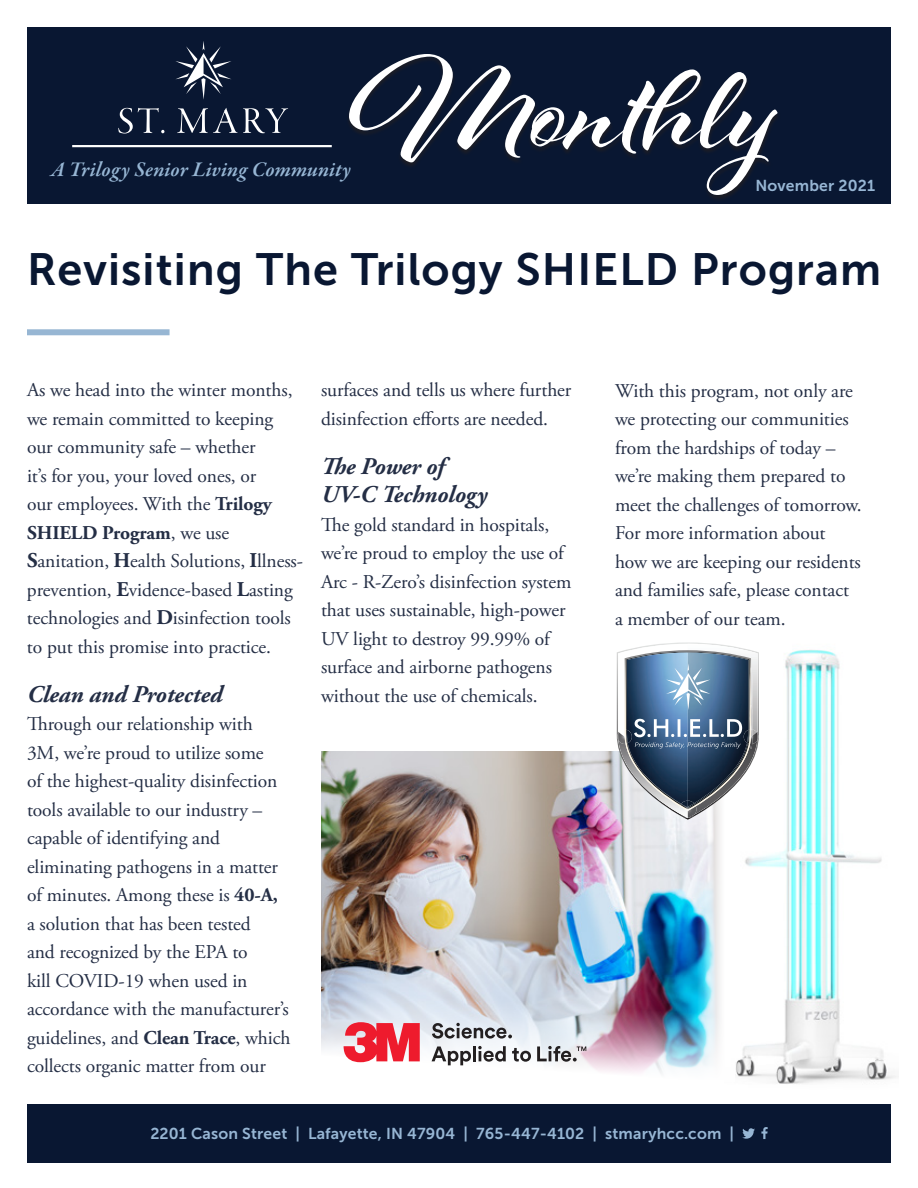
<style>
.page{position:relative;width:918px;height:1188px;background:#fff}
.page>*{position:absolute;margin:0;border:0;box-sizing:border-box;transform-origin:0 0}
.t1{font:700 141px "Al Fresco";color:#fff}
.t2{font:45px "Museo Sans 700";letter-spacing:.025em;color:#091732}
.t3{font:italic 700 24px/28.5px "Adobe Garamond Pro";letter-spacing:-.005em;color:#242e45}
.t4{font:italic 600 21.3px "Garamond Premr Pro";letter-spacing:.005em;color:#97b6d4}
.t5{font:19.5px/28.5px "Adobe Garamond Pro";letter-spacing:-.005em;color:#242e45}
.t6{font:15.75px "Museo Sans 700";letter-spacing:.01em;color:#97b6d4}
.s1{font-weight:700}
.s2{font-weight:700;font-size:21px}
</style>
<div class="page">
<img style="left:753px;top:650px;width:144px;height:434px">
<div style="left:27px;top:329px;width:143px;height:6px;background:#97b6d3"></div>
<img style="left:321px;top:752px;width:432px;height:325px">
<div style="left:599px;top:624px;width:178px;height:213px;background:#fff;opacity:.35"></div>
<svg style="left:617px;top:642px;width:142px;height:178px"></svg>
<img style="left:321px;top:992px;width:414px;height:85px">
<svg style="left:343px;top:1022px;width:77px;height:40px;background:#ed5462"></svg>
<svg style="left:432px;top:1023px;width:80px;height:16px"></svg>
<svg style="left:432px;top:1046px;width:39px;height:19px"></svg>
<hr style="left:473px;top:1046px;width:3px;height:15px;background:#231f20">
<svg style="left:478px;top:1046px;width:28px;height:16px"></svg>
<svg style="left:512px;top:1048px;width:19px;height:14px"></svg>
<svg style="left:537px;top:1046px;width:49px;height:16px"></svg>
<div style="left:27px;top:27px;width:864px;height:176px;background:#091732"></div>
<div style="left:346px;top:54px;width:435px;height:148px;background:#231f20;opacity:.75"></div>
<div style="left:27px;top:1104px;width:864px;height:58px;background:#091732"></div>
<svg style="left:742px;top:1128px;width:13px;height:11px"></svg>
<svg style="left:761px;top:1127px;width:7px;height:12px"></svg>
<svg style="left:118px;top:108px;width:46px;height:26px"></svg>
<svg style="left:177px;top:108px;width:111px;height:25px"></svg>
<svg style="left:176px;top:41px;width:55px;height:59px"></svg>
<svg style="left:72px;top:145px;width:260px;height:2px"></svg>
<p class="t1" style="left:350px;top:14px;width:429px">Monthly</p>
<p class="t4" style="left:51px;top:156px;width:302px">A Trilogy Senior Living Community</p>
<p class="t6" style="left:756px;top:177px;width:121px">November 2021</p>
<p class="t2" style="left:27px;top:245px;width:856px">Revisiting The Trilogy SHIELD Program</p>
<p class="t5" style="left:27px;top:377px;width:278px">As we head into the winter months, we remain committed to keeping our community safe – whether<br>it’s for you, your loved ones, or<br>our employees. With the <span class="s1">Trilogy<br>SHIELD Program</span>, we use<br><span class="s2">S</span>anitation, <span class="s2">H</span>ealth Solutions, <span class="s2">I</span>llness&shy;prevention, <span class="s2">E</span>vidence-based <span class="s2">L</span>asting technologies and <span class="s2">D</span>isinfection tools to put this promise into practice.</p>
<p class="t3" style="left:27px;top:680px;width:197px">Clean and Protected</p>
<p class="t5" style="left:27px;top:710px;width:265px;text-indent:21px">rough our relationship with<br>3M, we’re proud to utilize some<br>of the highest-quality disinfection tools available to our industry – capable of identifying and eliminating pathogens in a matter of minutes. Among these is <span class="s1">40-A, </span>a solution that has been tested<br>and recognized by the EPA to<br>kill COVID-19 when used in accordance with the manufacturer’s guidelines, and <span class="s1">Clean Trace</span>, which collects organic matter from our</p>
<p class="t5" style="left:321px;top:377px;width:252px">surfaces and tells us where further disinfection efforts are needed.</p>
<p class="t3" style="left:321px;top:452px;width:168px">The Power of<br>UV-C Technology</p>
<p class="t5" style="left:321px;top:511px;width:252px;text-indent:21px">e gold standard in hospitals, we’re proud to employ the use of<br>Arc - R-Zero’s disinfection system that uses sustainable, high-power<br>UV light to destroy 99.99% of surface and airborne pathogens without the use of chemicals.</p>
<p class="t5" style="left:615px;top:377px;width:248px">With this program, not only are we protecting our communities from the hardships of today – we’re making them prepared to meet the challenges of tomorrow.<br>For more information about how we are keeping our residents and families safe, please contact a member of our team.</p>
<p class="t6" style="left:150px;top:1125px;width:585px">2201 Cason Street | Lafayette, IN 47904 | 765-447-4102 | stmaryhcc.com |</p>
</div>
